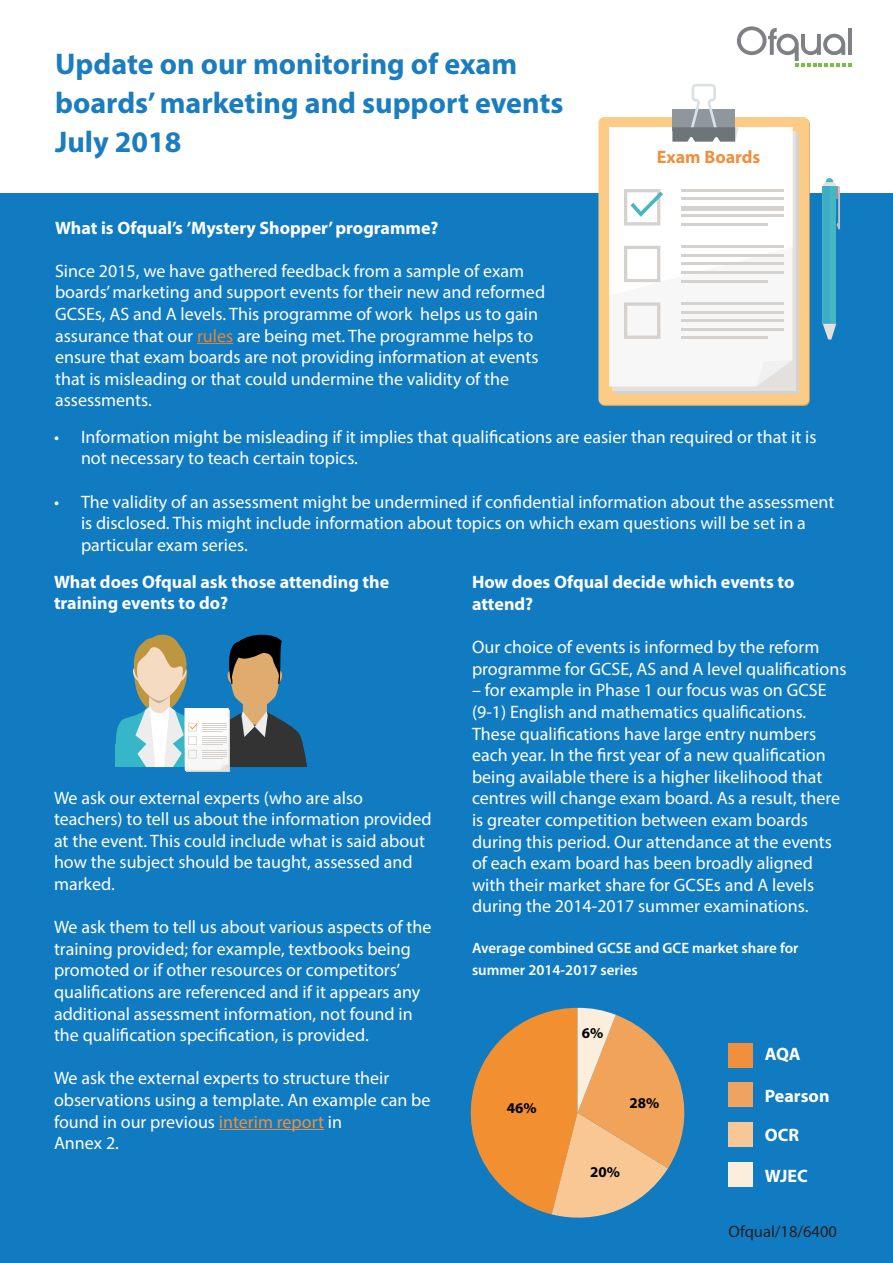
<style>
.page{position:relative;width:893px;height:1263px;background:#fff}
.page>*{position:absolute;margin:0;border:0;box-sizing:border-box;transform-origin:0 0}
.t1{font:700 30px/39px "Myriad Pro";color:#1b7dbe}
.t2{font:18px/21.6px "Myriad Pro";color:#fff}
.t3{font:700 18px/21.6px "Myriad Pro";color:#fff}
.t4{font:700 18px "Myriad Pro";color:#f08f3c}
.t5{font:16.5px "Myriad Pro";color:#231f20}
.t6{font:600 15px/21.6px "Myriad Pro";color:#fff}
.t7{font:700 15px "Myriad Pro";color:#000001}
.s1{color:#e1873b}
.s2{color:#f08f3c}
</style>
<div class="page">
<div style="left:0;top:193px;width:893px;height:1070px;background:#107bc1"></div>
<div style="left:598px;top:117px;width:211px;height:288px;background:#fccc87;border-radius:6px"></div>
<div style="left:616px;top:134px;width:183px;height:260px;background:linear-gradient(to right,#dcd9d7,#dbd8d6)"></div>
<div style="left:613px;top:131px;width:183px;height:259px;background:linear-gradient(to right,#e3e0de,#e3e0de)"></div>
<svg style="left:609px;top:296px;width:183px;height:90px;background:#f5f4f4"></svg>
<svg style="left:624px;top:302px;width:36px;height:37px"></svg>
<hr style="left:681px;top:302px;width:102px;height:3px;background:#d4d1cf">
<hr style="left:681px;top:311px;width:102px;height:2px;background:#d4d1cf">
<hr style="left:681px;top:320px;width:102px;height:2px;background:#d4d1cf">
<hr style="left:681px;top:328px;width:102px;height:2px;background:#d4d1cf">
<hr style="left:681px;top:337px;width:86px;height:2px;background:#d4d1cf">
<svg style="left:609px;top:84px;width:183px;height:212px"></svg>
<div style="left:823px;top:186px;width:13px;height:138px;background:#45b6c4"></div>
<div style="left:823px;top:186px;width:6px;height:138px;background:#3eacc3"></div>
<svg style="left:823px;top:324px;width:13px;height:15px"></svg>
<svg style="left:823px;top:178px;width:17px;height:51px"></svg>
<hr style="left:197px;top:343px;width:36px;height:1px;background:#e1873b">
<hr style="left:219px;top:1129px;width:105px;height:1px;background:#f08f3c">
<svg style="left:116px;top:634px;width:191px;height:136px"></svg>
<svg style="left:737px;top:26px;width:115px;height:41px"></svg>
<svg style="left:470px;top:1008px;width:215px;height:210px"></svg>
<div style="left:729px;top:1043px;width:24px;height:24px;background:#f08f3c"></div>
<div style="left:729px;top:1083px;width:24px;height:24px;background:#f0a360"></div>
<div style="left:729px;top:1123px;width:24px;height:24px;background:#f7c797"></div>
<div style="left:729px;top:1162px;width:24px;height:24px;background:#fbeedc"></div>
<p class="t1" style="left:55px;top:44px;width:510px">Update on our monitoring of exam boards’ marketing and support events</p>
<p class="t1" style="left:55px;top:122px;width:128px">July 2018</p>
<p class="t4" style="left:657px;top:145px;width:105px">Exam Boards</p>
<p class="t3" style="left:55px;top:216px;width:385px">What is Ofqual’s ’Mystery Shopper’ programme?</p>
<p class="t2" style="left:55px;top:260px;width:492px">Since 2015, we have gathered feedback from a sample of exam boards’ marketing and support events for their new and reformed GCSEs, AS and A levels. This programme of work helps us to gain assurance that our <span class="s1">rules</span> are being met. The programme helps to ensure that exam boards are not providing information at events that is misleading or that could undermine the validity of the assessments.</p>
<p class="t2" style="left:81px;top:426px;width:737px;text-indent:-27px">• Information might be misleading if it implies that qualifications are easier than required or that it is not necessary to teach certain topics.</p>
<p class="t2" style="left:81px;top:490px;width:755px;text-indent:-27px">• The validity of an assessment might be undermined if confidential information about the assessment is disclosed. This might include information about topics on which exam questions will be set in a particular exam series.</p>
<p class="t3" style="left:54px;top:570px;width:337px">What does Ofqual ask those attending the training events to do?</p>
<p class="t3" style="left:472px;top:571px;width:324px">How does Ofqual decide which events to attend?</p>
<p class="t2" style="left:472px;top:636px;width:376px">Our choice of events is informed by the reform programme for GCSE, AS and A level qualifications</p>
<p class="t2" style="left:472px;top:679px;width:370px">– for example in Phase 1 our focus was on GCSE (9-1) English and mathematics qualifications.<br>These qualifications have large entry numbers each year. In the first year of a new qualification being available there is a higher likelihood that centres will change exam board. As a result, there is greater competition between exam boards during this period. Our attendance at the events of each exam board has been broadly aligned with their market share for GCSEs and A levels during the 2014-2017 summer examinations.</p>
<p class="t2" style="left:54px;top:786px;width:379px">We ask our external experts (who are also teachers) to tell us about the information provided at the event. This could include what is said about how the subject should be taught, assessed and marked.</p>
<p class="t2" style="left:54px;top:916px;width:379px">We ask them to tell us about various aspects of the training provided; for example, textbooks being promoted or if other resources or competitors’ qualifications are referenced and if it appears any additional assessment information, not found in the qualification specification, is provided.</p>
<p class="t2" style="left:54px;top:1067px;width:378px">We ask the external experts to structure their observations using a template. An example can be found in our previous <span class="s2">interim report</span> in</p>
<p class="t2" style="left:54px;top:1132px;width:67px">Annex 2.</p>
<p class="t6" style="left:472px;top:937px;width:328px">Average combined GCSE and GCE market share for summer 2014-2017 series</p>
<p class="t7" style="left:582px;top:1023px;width:23px">6%</p>
<p class="t3" style="left:765px;top:1043px;width:37px">AQA</p>
<p class="t3" style="left:765px;top:1085px;width:66px">Pearson</p>
<p class="t3" style="left:765px;top:1124px;width:36px">OCR</p>
<p class="t3" style="left:765px;top:1165px;width:45px">WJEC</p>
<p class="t7" style="left:629px;top:1093px;width:31px">28%</p>
<p class="t7" style="left:507px;top:1098px;width:31px">46%</p>
<p class="t7" style="left:590px;top:1162px;width:31px">20%</p>
<p class="t5" style="left:728px;top:1221px;width:110px">Ofqual/18/6400</p>
</div>
